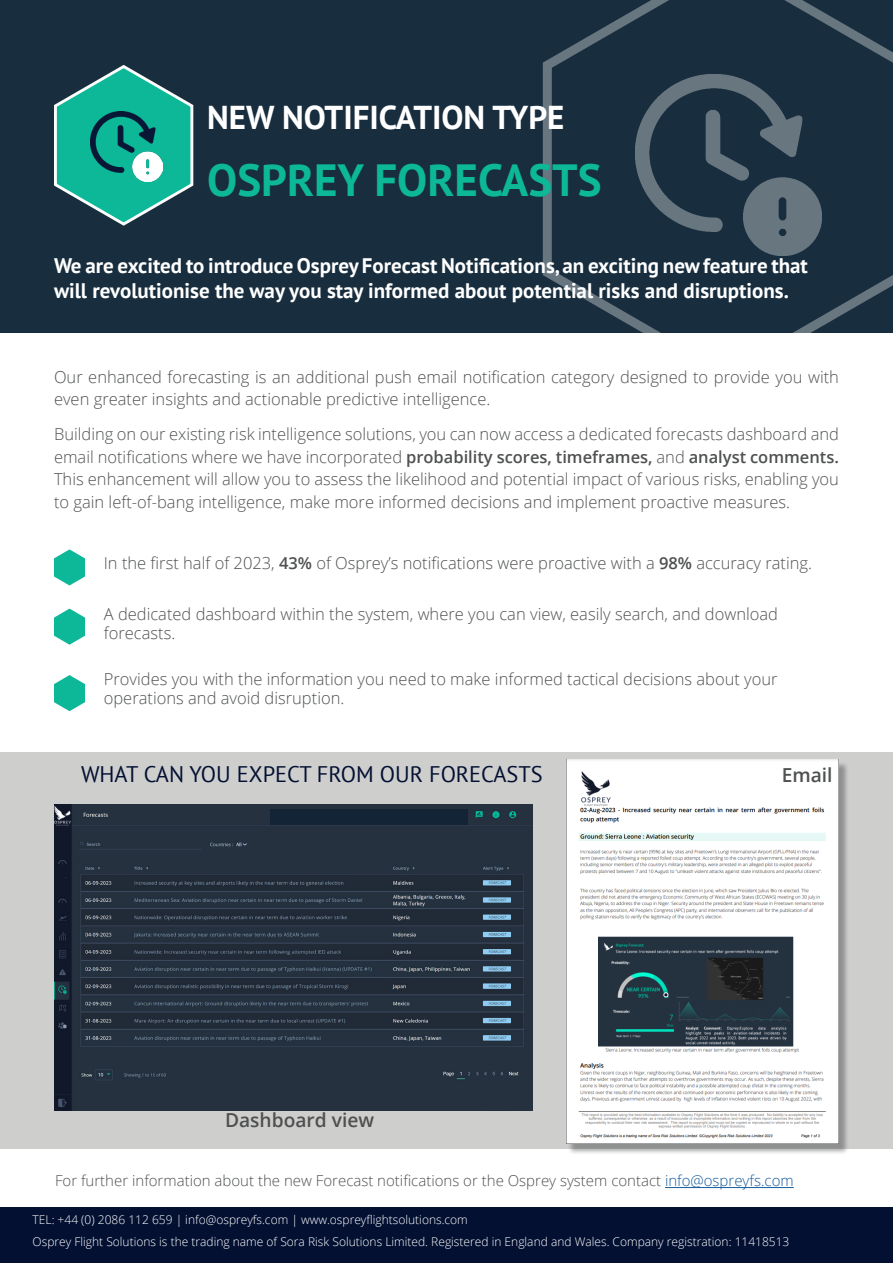
<style>
.page{position:relative;width:893px;height:1263px;background:#fff}
.page>*{position:absolute;margin:0;border:0;box-sizing:border-box;transform-origin:0 0}
.t1{font:700 45px "PT Sans";color:#0db899}
.t2{font:700 33px "PT Sans";color:#fff}
.t3{font:22.5px "PT Sans";color:#031032}
.t4{font:700 21px/25.2px "PT Sans";color:#fff}
.t5{font:600 19.2px "Open Sans";color:#4f5151}
.t6{font:300 16.5px/22.5px "Open Sans";color:#4f5151}
.t7{font:300 15px "Open Sans";color:#4f5151}
.t8{font:300 12px "Open Sans";color:#fff}
.s1{font-weight:600}
.s2{color:#175d9e}
</style>
<div class="page">
<div style="left:0;top:0;width:893px;height:335px;background:#182d3d"></div>
<svg style="left:541px;top:0;width:352px;height:334px"></svg>
<svg style="left:54px;top:65px;width:140px;height:161px"></svg>
<img style="left:91px;top:112px;width:71px;height:69px">
<div style="left:0;top:753px;width:893px;height:396px;background:#cececd"></div>
<svg style="left:54px;top:549px;width:31px;height:36px"></svg>
<svg style="left:54px;top:609px;width:31px;height:36px"></svg>
<hr style="left:665px;top:1187px;width:129px;height:1px;background:#175d9e">
<div style="left:0;top:1208px;width:893px;height:55px;background:#031032"></div>
<div style="left:0;top:334px;width:893px;height:51px;background:#fff"></div>
<svg style="left:54px;top:675px;width:31px;height:36px"></svg>
<div style="left:568px;top:761px;width:281px;height:393px;background:#4f5151;opacity:.5"></div>
<img style="left:566px;top:760px;width:273px;height:384px">
<img style="left:54px;top:805px;width:479px;height:305px">
<div style="left:271px;top:809px;width:197px;height:16px;background:#122435"></div>
<p class="t2" style="left:207px;top:96px;width:359px">NEW NOTIFICATION TYPE</p>
<p class="t1" style="left:207px;top:151px;width:396px">OSPREY FORECASTS</p>
<p class="t4" style="left:54px;top:252px;width:755px">We are excited to introduce Osprey Forecast Notifications, an exciting new feature that will revolutionise the way you stay informed about potential risks and disruptions.</p>
<p class="t6" style="left:54px;top:365px;width:786px">Our enhanced forecasting is an additional push email notification category designed to provide you with even greater insights and actionable predictive intelligence.</p>
<p class="t6" style="left:54px;top:423px;width:786px;text-align:justify">Building on our existing risk intelligence solutions, you can now access a dedicated forecasts dashboard and email notifications where we have incorporated <span class="s1">probability scores, timeframes,</span> and <span class="s1">analyst comments.<br></span>This enhancement will allow you to assess the likelihood and potential impact of various risks, enabling you to gain left-of-bang intelligence, make more informed decisions and implement proactive measures.</p>
<p class="t6" style="left:104px;top:551px;width:710px">In the first half of 2023, <span class="s1">43%</span> of Osprey’s notifications were proactive with a <span class="s1">98%</span> accuracy rating.</p>
<p class="t6" style="left:104px;top:603px;width:676px;line-height:19.5px">A dedicated dashboard within the system, where you can view, easily search, and download forecasts.</p>
<p class="t6" style="left:104px;top:668px;width:675px;line-height:19.5px">Provides you with the information you need to make informed tactical decisions about your operations and avoid disruption.</p>
<p class="t3" style="left:81px;top:760px;width:463px">WHAT CAN YOU EXPECT FROM OUR FORECASTS</p>
<p class="t5" style="left:225px;top:1106px;width:151px">Dashboard view</p>
<p class="t5" style="left:782px;top:762px;width:52px">Email</p>
<p class="t7" style="left:55px;top:1171px;width:740px">For further information about the new Forecast notifications or the Osprey system contact <span class="s2">info@ospreyfs.com</span></p>
<p class="t8" style="left:33px;top:1211px;width:437px">TEL: +44 (0) 2086 112 659 | info@ospreyfs.com | www.ospreyflightsolutions.com</p>
<p class="t8" style="left:33px;top:1233px;width:758px">Osprey Flight Solutions is the trading name of Sora Risk Solutions Limited. Registered in England and Wales. Company registration: 11418513</p>
</div>
